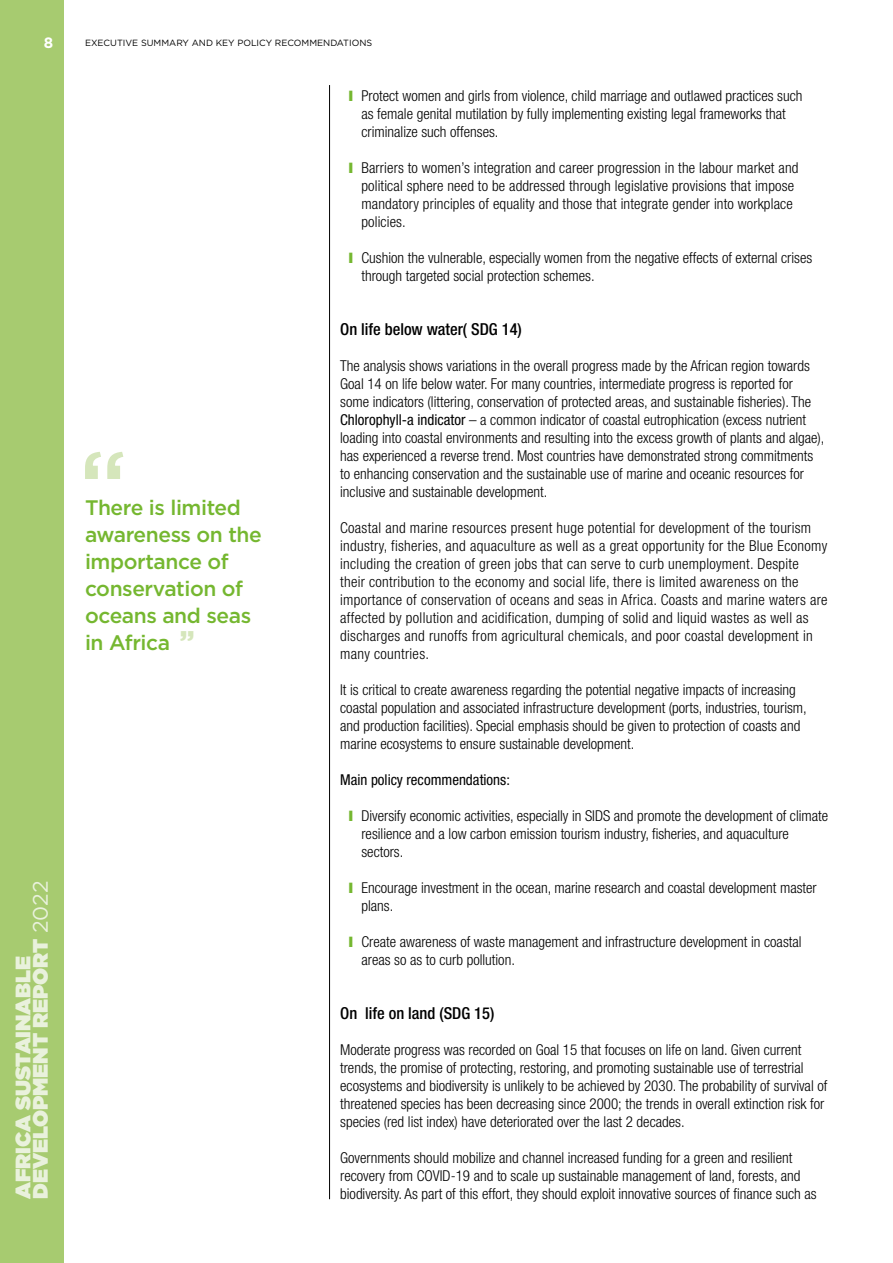
<style>
.page{position:relative;width:893px;height:1263px;background:#fff}
.page>*{position:absolute;margin:0;border:0;box-sizing:border-box;transform-origin:0 0}
.Callouts{font:500 21px/27px "Gotham";letter-spacing:-.02em;color:#75b730}
.t1{font:900 21px/17.2px "Gotham";color:#f1f6e9}
.Pre_-_H2{font:500 condensed 16.5px "Helvetica Neue LT Std";color:#000}
.t2{font:300 condensed 15px/18px "Helvetica Neue LT Std";color:#000}
.t3{font:300 condensed 15px/18px "Helvetica Neue LT Std";letter-spacing:.02em;color:#000}
.t4{font:condensed 15px "Helvetica Neue LT Std";color:#000}
.t5{font:700 15px "Gotham";color:#fff}
.t6{font:9px "Gotham";color:#000}
.s1{font-weight:400}
.s2{font-weight:900;font-size:27px;color:#d5e6bb}
.s3{color:#75b730}
</style>
<div class="page">
<hr style="left:329px;top:85px;width:1px;height:1114px;background:#000">
<div style="left:0;top:0;width:64px;height:1263px;background:#a7cb70"></div>
<svg style="left:85px;top:452px;width:38px;height:27px"></svg>
<p class="t5" style="left:44px;top:33px;width:11px">8</p>
<h1 class="t1" style="left:14px;top:1199px;width:320px;rotate:-90deg">AFRICA SUSTAINABLE<br>DEVELOPMENT REPORT <span class="s1">2022</span></h1>
<p class="t6" style="left:85px;top:37px;width:288px">EXECUTIVE SUMMARY AND KEY POLICY RECOMMENDATIONS</p>
<p class="Callouts" style="left:85px;top:494px;width:178px">There is limited awareness on the importance of conservation of oceans and seas in Africa <span class="s2">”</span></p>
<p class="t2" style="left:361px;top:86px;width:443px;text-indent:-13px"><span class="s3">❙</span> Protect women and girls from violence, child marriage and outlawed practices such as female genital mutilation by fully implementing existing legal frameworks that criminalize such offenses.</p>
<p class="t2" style="left:361px;top:158px;width:439px;text-indent:-13px"><span class="s3">❙</span> Barriers to women’s integration and career progression in the labour market and political sphere need to be addressed through legislative provisions that impose mandatory principles of equality and those that integrate gender into workplace policies.</p>
<p class="t2" style="left:361px;top:248px;width:452px;text-indent:-13px"><span class="s3">❙</span> Cushion the vulnerable, especially women from the negative effects of external crises through targeted social protection schemes.</p>
<p class="Pre_-_H2" style="left:340px;top:319px;width:183px">On life below water( SDG 14)</p>
<p class="t2" style="left:340px;top:356px;width:486px">The analysis shows variations in the overall progress made by the African region towards Goal 14 on life below water. For many countries, intermediate progress is reported for some indicators (littering, conservation of protected areas, and sustainable fisheries). The <span class="s1">Chlorophyll-a indicator</span> – a common indicator of coastal eutrophication (excess nutrient loading into coastal environments and resulting into the excess growth of plants and algae), has experienced a reverse trend. Most countries have demonstrated strong commitments to enhancing conservation and the sustainable use of marine and oceanic resources for inclusive and sustainable development.</p>
<p class="t3" style="left:340px;top:518px;width:489px">Coastal and marine resources present huge potential for development of the tourism industry, fisheries, and aquaculture as well as a great opportunity for the Blue Economy including the creation of green jobs that can serve to curb unemployment. Despite<br>their contribution to the economy and social life, there is limited awareness on the importance of conservation of oceans and seas in Africa. Coasts and marine waters are affected by pollution and acidification, dumping of solid and liquid wastes as well as discharges and runoffs from agricultural chemicals, and poor coastal development in many countries.</p>
<p class="t2" style="left:340px;top:680px;width:468px">It is critical to create awareness regarding the potential negative impacts of increasing coastal population and associated infrastructure development (ports, industries, tourism, and production facilities). Special emphasis should be given to protection of coasts and marine ecosystems to ensure sustainable development.</p>
<p class="t4" style="left:340px;top:771px;width:171px">Main policy recommendations:</p>
<p class="t2" style="left:361px;top:806px;width:468px;text-indent:-13px"><span class="s3">❙</span> Diversify economic activities, especially in SIDS and promote the development of climate resilience and a low carbon emission tourism industry, fisheries, and aquaculture sectors.</p>
<p class="t2" style="left:361px;top:878px;width:457px;text-indent:-13px"><span class="s3">❙</span> Encourage investment in the ocean, marine research and coastal development master plans.</p>
<p class="t2" style="left:361px;top:932px;width:442px;text-indent:-13px"><span class="s3">❙</span> Create awareness of waste management and infrastructure development in coastal areas so as to curb pollution.</p>
<p class="Pre_-_H2" style="left:340px;top:1003px;width:156px">On life on land (SDG 15)</p>
<p class="t2" style="left:340px;top:1040px;width:489px">Moderate progress was recorded on Goal 15 that focuses on life on land. Given current trends, the promise of protecting, restoring, and promoting sustainable use of terrestrial ecosystems and biodiversity is unlikely to be achieved by 2030. The probability of survival of threatened species has been decreasing since 2000; the trends in overall extinction risk for species (red list index) have deteriorated over the last 2 decades.</p>
<p class="t2" style="left:340px;top:1148px;width:478px">Governments should mobilize and channel increased funding for a green and resilient recovery from COVID-19 and to scale up sustainable management of land, forests, and biodiversity. As part of this effort, they should exploit innovative sources of finance such as</p>
</div>
